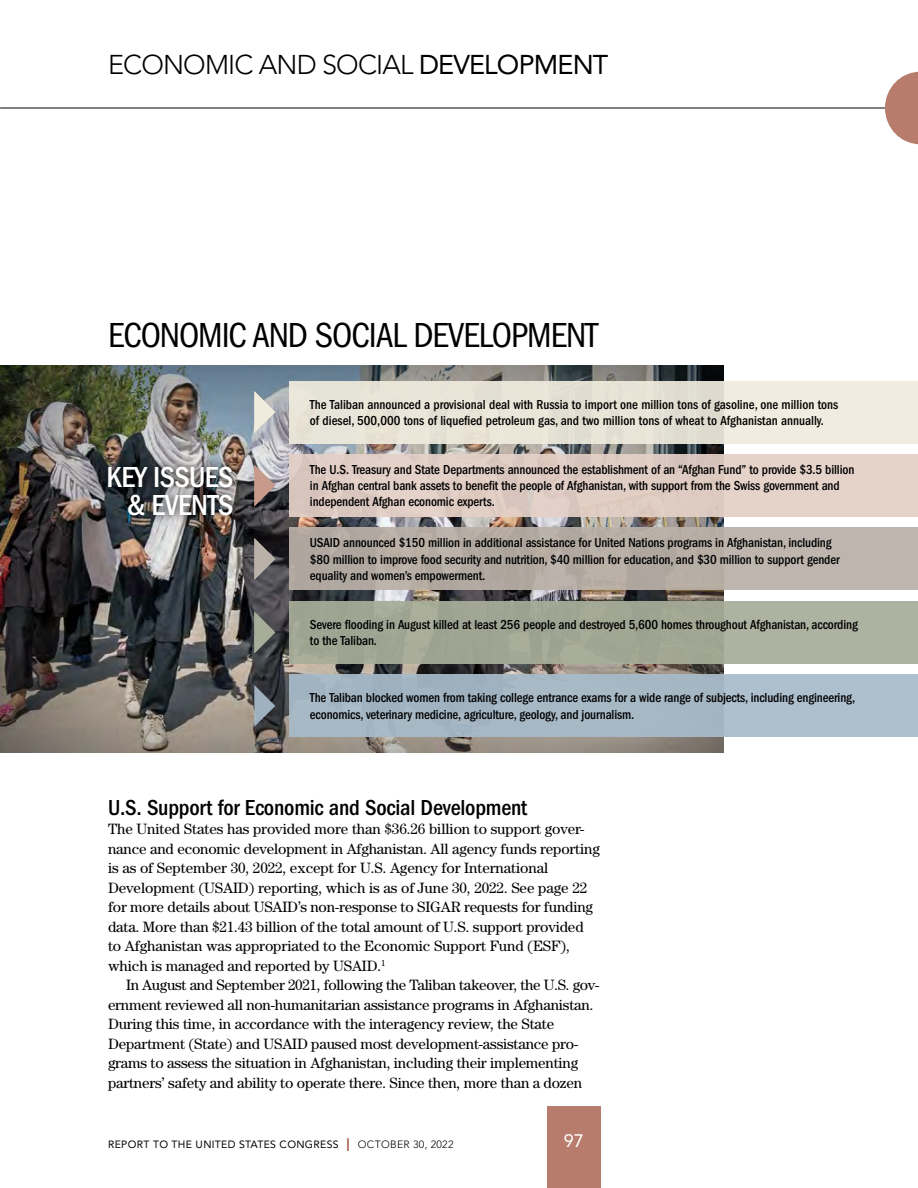
<style>
.page{position:relative;width:918px;height:1188px;background:#fff}
.page>*{position:absolute;margin:0;border:0;box-sizing:border-box;transform-origin:0 0}
.t1{font:condensed 36px "ITC Franklin Gothic Std";letter-spacing:-.03em;color:#000}
.t2{font:500 condensed 30px/28.5px "ITC Franklin Gothic Std";letter-spacing:-.02em;color:#fff;text-align:right}
.t3{font:300 27px "Avenir LT Std";letter-spacing:-.03em;color:#000}
.t4{font:500 condensed 22.5px "ITC Franklin Gothic Std";letter-spacing:-.01em;color:#000}
.t5{font:18px "Avenir LT Std";color:#fff}
.t6{font:15px/19.5px "Century Std";letter-spacing:-.01em;color:#000}
.t7{font:500 condensed 13.5px/16.2px "ITC Franklin Gothic Std";letter-spacing:-.01em;color:#000}
.t8{font:10.5px "Avenir LT Std";letter-spacing:.03em;color:#000}
.s1{font-weight:400}
.s2{font-size:18px;color:#a05344}
.s3{font-weight:300}
</style>
<div class="page">
<div style="left:547px;top:1107px;width:54px;height:81px;background:#b77c6b"></div>
<div style="left:0;top:355px;width:736px;height:399px;background:#000;opacity:.6"></div>
<hr style="left:0;top:108px;width:918px;height:1px;background:#000">
<svg style="left:885px;top:72px;width:33px;height:72px"></svg>
<svg style="left:254px;top:685px;width:21px;height:42px"></svg>
<div style="left:289px;top:675px;width:629px;height:62px;background:#a8bbca"></div>
<div style="left:289px;top:601px;width:629px;height:63px;background:linear-gradient(to right,#9da28f,#adb2a0)"></div>
<div style="left:289px;top:528px;width:629px;height:62px;background:#bab1a8"></div>
<div style="left:289px;top:454px;width:629px;height:63px;background:#e4d0c7"></div>
<div style="left:289px;top:381px;width:629px;height:62px;background:#efebdd"></div>
<svg style="left:254px;top:391px;width:21px;height:42px"></svg>
<svg style="left:254px;top:465px;width:21px;height:41px"></svg>
<svg style="left:254px;top:538px;width:21px;height:42px"></svg>
<svg style="left:254px;top:612px;width:21px;height:41px"></svg>
<div style="left:101px;top:457px;width:140px;height:67px;background:#000;opacity:.75"></div>
<h3 class="t3" style="left:108px;top:49px;width:502px">ECONOMIC AND SOCIAL <span class="s1">DEVELOPMENT</span></h3>
<h1 class="t1" style="left:108px;top:314px;width:492px">ECONOMIC AND SOCIAL DEVELOPMENT</h1>
<p class="t7" style="left:310px;top:396px;width:530px">The Taliban announced a provisional deal with Russia to import one million tons of gasoline, one million tons of diesel, 500,000 tons of liquefied petroleum gas, and two million tons of wheat to Afghanistan annually.</p>
<h2 class="t2" style="left:107px;top:463px;width:128px">KEY ISSUES &amp; EVENTS</h2>
<p class="t7" style="left:310px;top:461px;width:546px">The U.S. Treasury and State Departments announced the establishment of an “Afghan Fund” to provide $3.5 billion in Afghan central bank assets to benefit the people of Afghanistan, with support from the Swiss government and independent Afghan economic experts.</p>
<p class="t7" style="left:310px;top:535px;width:531px">USAID announced $150 million in additional assistance for United Nations programs in Afghanistan, including $80 million to improve food security and nutrition, $40 million for education, and $30 million to support gender equality and women’s empowerment.</p>
<p class="t7" style="left:310px;top:616px;width:549px">Severe flooding in August killed at least 256 people and destroyed 5,600 homes throughout Afghanistan, according to the Taliban.</p>
<p class="t7" style="left:310px;top:690px;width:547px">The Taliban blocked women from taking college entrance exams for a wide range of subjects, including engineering, economics, veterinary medicine, agriculture, geology, and journalism.</p>
<h3 class="t4" style="left:108px;top:794px;width:421px">U.S. Support for Economic and Social Development</h3>
<p class="t6" style="left:108px;top:819px;width:493px">The United States has provided more than $36.26 billion to support gover&shy;nance and economic development in Afghanistan. All agency funds reporting is as of September 30, 2022, except for U.S. Agency for International Development (USAID) reporting, which is as of June 30, 2022. See page 22 for more details about USAID’s non-response to SIGAR requests for funding data. More than $21.43 billion of the total amount of U.S. support provided to Afghanistan was appropriated to the Economic Support Fund (ESF), which is managed and reported by USAID.<sup>1</sup></p>
<p class="t6" style="left:108px;top:975px;width:493px;text-indent:18px">In August and September 2021, following the Taliban takeover, the U.S. gov&shy;ernment reviewed all non-humanitarian assistance programs in Afghanistan.<br>During this time, in accordance with the interagency review, the State Department (State) and USAID paused most development-assistance pro&shy;grams to assess the situation in Afghanistan, including their implementing partners’ safety and ability to operate there. Since then, more than a dozen</p>
<p class="t8" style="left:108px;top:1138px;width:347px">REPORT TO THE UNITED STATES CONGRESS <span class="s2">I</span> <span class="s3">OCTOBER 30, 2022</span></p>
<h3 class="t5" style="left:564px;top:1131px;width:22px">97</h3>
</div>
